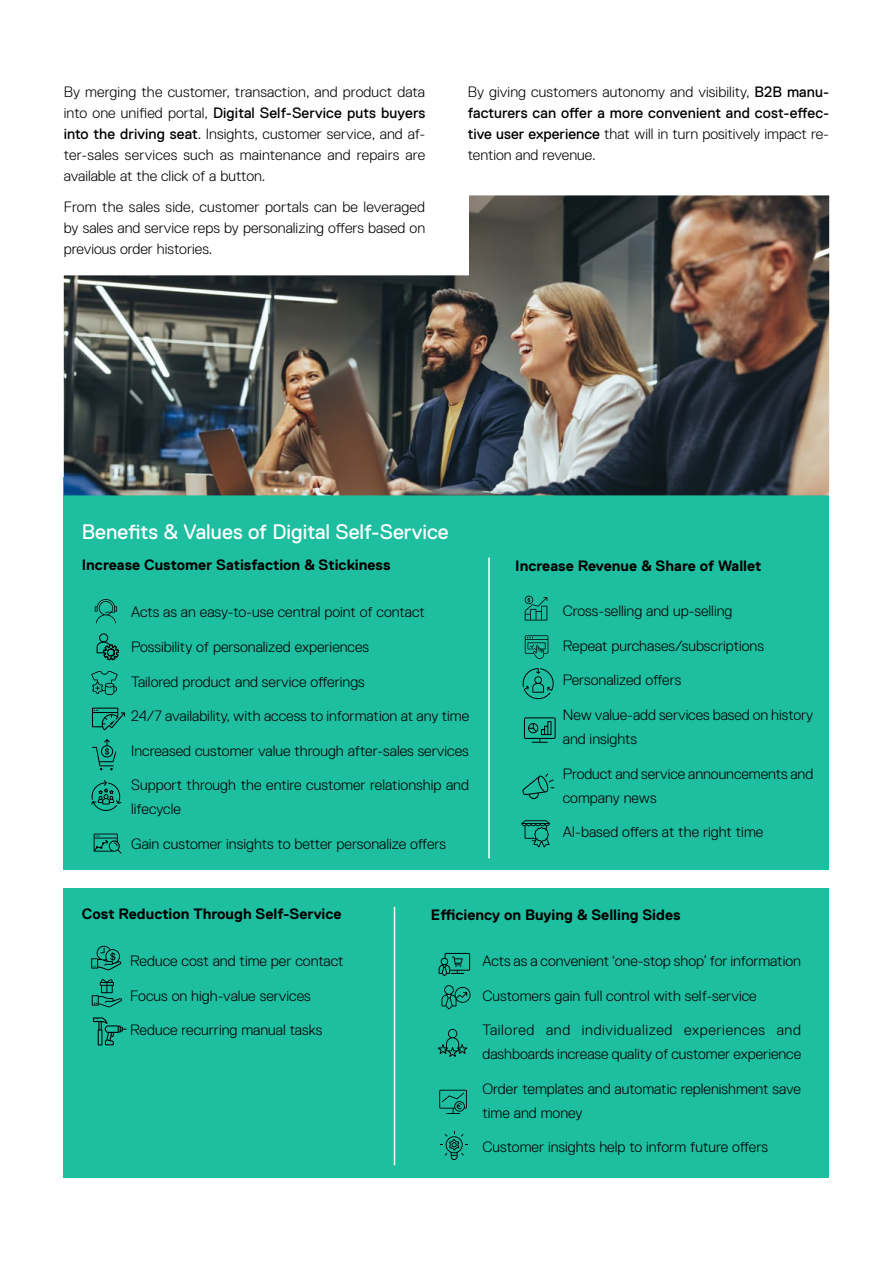
<style>
.page{position:relative;width:893px;height:1263px;background:#fff}
.page>*{position:absolute;margin:0;border:0;box-sizing:border-box;transform-origin:0 0}
.t1{font:21px "Replica Std";color:#fff}
.t2{font:300 15px/21px "Replica Std";color:#000}
.t3{font:700 15px "Replica";color:#000}
.s1{font-weight:400}
</style>
<div class="page">
<div style="left:64px;top:889px;width:765px;height:289px;background:#1ebea0"></div>
<div style="left:64px;top:477px;width:765px;height:393px;background:#1ebea0"></div>
<img style="left:64px;top:195px;width:765px;height:300px">
<svg style="left:522px;top:773px;width:32px;height:26px"></svg>
<svg style="left:93px;top:1017px;width:34px;height:28px"></svg>
<svg style="left:522px;top:668px;width:32px;height:32px"></svg>
<hr style="left:488px;top:557px;width:2px;height:301px;background:#fff">
<svg style="left:439px;top:1090px;width:28px;height:24px"></svg>
<svg style="left:525px;top:596px;width:22px;height:24px"></svg>
<hr style="left:394px;top:907px;width:1px;height:258px;background:#fff">
<svg style="left:92px;top:708px;width:33px;height:22px"></svg>
<svg style="left:92px;top:979px;width:30px;height:28px"></svg>
<svg style="left:521px;top:820px;width:29px;height:27px"></svg>
<div style="left:99px;top:633px;width:9px;height:9px;border:1px solid #000;border-radius:50%"></div>
<svg style="left:97px;top:641px;width:22px;height:19px"></svg>
<svg style="left:439px;top:953px;width:31px;height:23px"></svg>
<svg style="left:91px;top:946px;width:31px;height:24px"></svg>
<svg style="left:95px;top:599px;width:22px;height:24px"></svg>
<svg style="left:91px;top:671px;width:27px;height:24px"></svg>
<svg style="left:92px;top:739px;width:24px;height:31px"></svg>
<svg style="left:91px;top:780px;width:30px;height:31px"></svg>
<svg style="left:94px;top:833px;width:28px;height:21px"></svg>
<svg style="left:525px;top:635px;width:23px;height:24px"></svg>
<svg style="left:524px;top:717px;width:32px;height:26px"></svg>
<svg style="left:441px;top:985px;width:30px;height:24px"></svg>
<svg style="left:438px;top:1029px;width:29px;height:28px"></svg>
<svg style="left:440px;top:1131px;width:28px;height:29px"></svg>
<p class="t2" style="left:64px;top:81px;width:363px;text-align:justify">By merging the customer, transaction, and product data into one unified portal, <span class="s1">Digital Self-Service puts buyers into the driving seat</span>. Insights, customer service, and af&shy;ter-sales services such as maintenance and repairs are available at the click of a button.</p>
<p class="t2" style="left:64px;top:197px;width:363px;text-align:justify">From the sales side, customer portals can be leveraged by sales and service reps by personalizing offers based on previous order histories.</p>
<p class="t2" style="left:468px;top:81px;width:363px;text-align:justify">By giving customers autonomy and visibility, <span class="s1">B2B manu&shy;facturers can offer a more convenient and cost-effec&shy;tive user experience</span> that will in turn positively impact re&shy;tention and revenue.</p>
<h1 class="t1" style="left:82px;top:520px;width:369px">Benefits &amp; Values of Digital Self-Service</h1>
<p class="t3" style="left:82px;top:557px;width:310px">Increase Customer Satisfaction &amp; Stickiness</p>
<p class="t3" style="left:515px;top:558px;width:248px">Increase Revenue &amp; Share of Wallet</p>
<p class="t2" style="left:131px;top:602px;width:295px">Acts as an easy-to-use central point of contact</p>
<p class="t2" style="left:131px;top:636px;width:240px">Possibility of personalized experiences</p>
<p class="t2" style="left:131px;top:671px;width:235px">Tailored product and service offerings</p>
<p class="t2" style="left:131px;top:705px;width:340px">24/7 availability, with access to information at any time</p>
<p class="t2" style="left:131px;top:740px;width:339px">Increased customer value through after-sales services</p>
<p class="t2" style="left:131px;top:773px;width:339px;line-height:24px">Support through the entire customer relationship and lifecycle</p>
<p class="t2" style="left:131px;top:833px;width:316px">Gain customer insights to better personalize offers</p>
<p class="t2" style="left:563px;top:600px;width:171px">Cross-selling and up-selling</p>
<p class="t2" style="left:563px;top:635px;width:203px">Repeat purchases/subscriptions</p>
<p class="t2" style="left:563px;top:670px;width:120px">Personalized offers</p>
<p class="t2" style="left:563px;top:703px;width:252px;line-height:24px">New value-add services based on history and insights</p>
<p class="t2" style="left:563px;top:762px;width:252px;line-height:24px">Product and service announcements and company news</p>
<p class="t2" style="left:563px;top:822px;width:202px">AI-based offers at the right time</p>
<p class="t3" style="left:82px;top:905px;width:261px">Cost Reduction Through Self-Service</p>
<p class="t3" style="left:431px;top:907px;width:251px">Efficiency on Buying &amp; Selling Sides</p>
<p class="t2" style="left:130px;top:950px;width:215px">Reduce cost and time per contact</p>
<p class="t2" style="left:130px;top:985px;width:182px">Focus on high-value services</p>
<p class="t2" style="left:130px;top:1019px;width:194px">Reduce recurring manual tasks</p>
<p class="t2" style="left:482px;top:950px;width:320px">Acts as a convenient ‘one-stop shop’ for information</p>
<p class="t2" style="left:482px;top:985px;width:276px">Customers gain full control with self-service</p>
<p class="t2" style="left:482px;top:1018px;width:320px;line-height:24px">Tailored and individualized experiences and dashboards increase quality of customer experience</p>
<p class="t2" style="left:482px;top:1077px;width:320px;line-height:24px">Order templates and automatic replenishment save time and money</p>
<p class="t2" style="left:482px;top:1137px;width:287px">Customer insights help to inform future offers</p>
</div>
